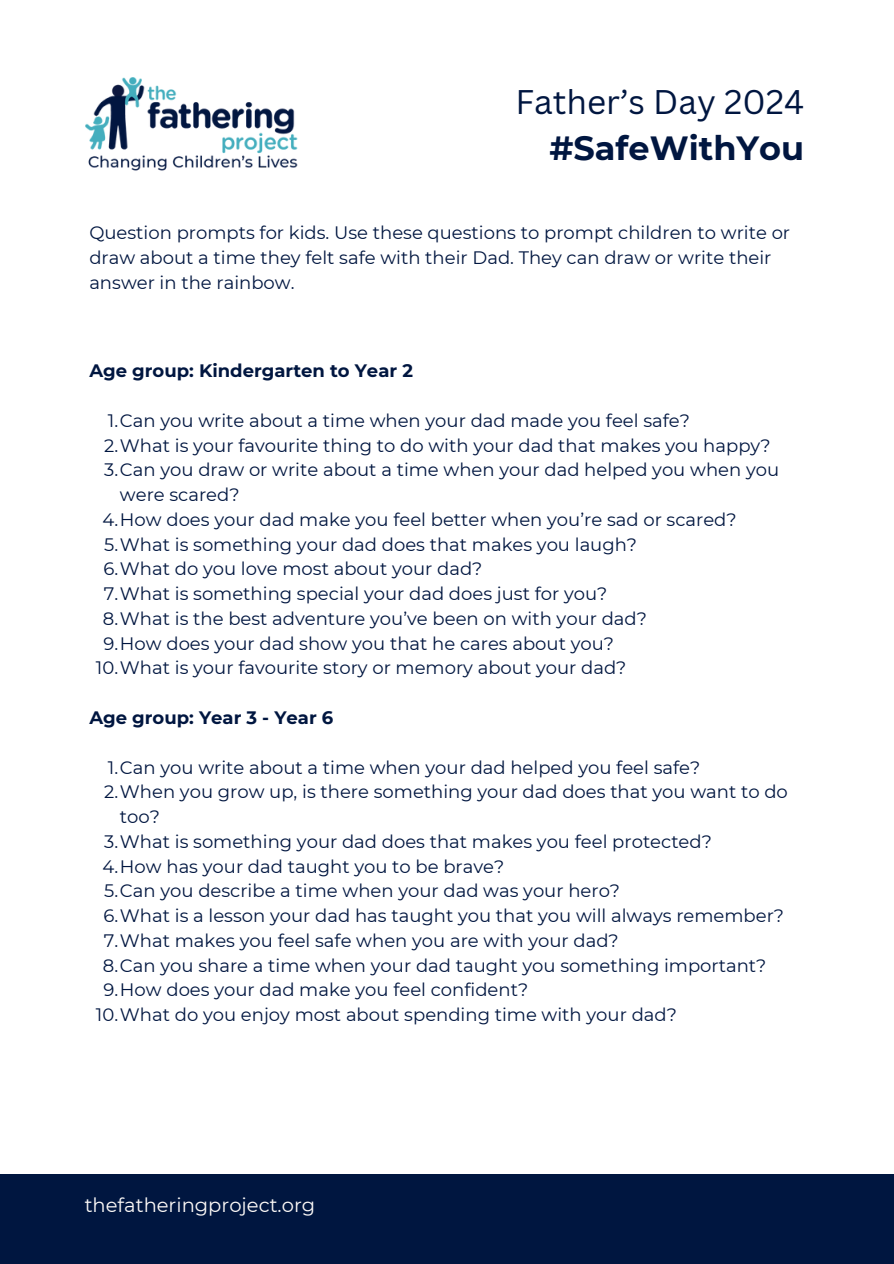
<style>
.page{position:relative;width:894px;height:1264px;background:#fff}
.page>*{position:absolute;margin:0;border:0;box-sizing:border-box;transform-origin:0 0}
.t1{font:700 33.45px "Montserrat";color:#001640}
.t2{font:33.3px "Canva Sans";color:#001640}
.t3{font:19.5px "Montserrat";color:#fdfaf8}
.t4{font:18px/24.8px "Montserrat";color:#001640}
.t5{font:700 18px "Montserrat";color:#001640}
</style>
<div class="page">
<img style="left:85px;top:77px;width:213px;height:94px">
<div style="left:0;top:1174px;width:893px;height:89px;background:#001640"></div>
<h1 class="t2" style="left:515px;top:78px;width:290px">Father’s Day 2024</h1>
<h2 class="t1" style="left:549px;top:127px;width:256px">#SafeWithYou</h2>
<p class="t4" style="left:89px;top:220px;width:702px">Question prompts for kids. Use these questions to prompt children to write or draw about a time they felt safe with their Dad. They can draw or write their answer in the rainbow.</p>
<p class="t5" style="left:89px;top:360px;width:325px">Age group: Kindergarten to Year 2</p>
<p class="t4" style="left:108px;top:408px;width:583px">1.Can you write about a time when your dad made you feel safe?</p>
<p class="t4" style="left:104px;top:433px;width:667px">2.What is your favourite thing to do with your dad that makes you happy?</p>
<p class="t4" style="left:120px;top:457px;width:660px;text-indent:-16px">3.Can you draw or write about a time when your dad helped you when you were scared?</p>
<p class="t4" style="left:102px;top:507px;width:635px">4.How does your dad make you feel better when you’re sad or scared?</p>
<p class="t4" style="left:104px;top:532px;width:534px">5.What is something your dad does that makes you laugh?</p>
<p class="t4" style="left:103px;top:556px;width:380px">6.What do you love most about your dad?</p>
<p class="t4" style="left:104px;top:581px;width:505px">7.What is something special your dad does just for you?</p>
<p class="t4" style="left:103px;top:606px;width:545px">8.What is the best adventure you’ve been on with your dad?</p>
<p class="t4" style="left:103px;top:631px;width:512px">9.How does your dad show you that he cares about you?</p>
<h3 class="t4" style="left:96px;top:655px;width:532px">10.What is your favourite story or memory about your dad?</h3>
<p class="t5" style="left:89px;top:706px;width:245px">Age group: Year 3 - Year 6</p>
<p class="t4" style="left:108px;top:754px;width:594px">1.Can you write about a time when your dad helped you feel safe?</p>
<p class="t4" style="left:120px;top:779px;width:669px;text-indent:-16px">2.When you grow up, is there something your dad does that you want to do too?</p>
<p class="t4" style="left:104px;top:829px;width:609px">3.What is something your dad does that makes you feel protected?</p>
<p class="t4" style="left:102px;top:853px;width:403px">4.How has your dad taught you to be brave?</p>
<p class="t4" style="left:104px;top:878px;width:517px">5.Can you describe a time when your dad was your hero?</p>
<p class="t4" style="left:103px;top:903px;width:682px">6.What is a lesson your dad has taught you that you will always remember?</p>
<p class="t4" style="left:104px;top:928px;width:516px">7.What makes you feel safe when you are with your dad?</p>
<p class="t4" style="left:103px;top:952px;width:665px">8.Can you share a time when your dad taught you something important?</p>
<p class="t4" style="left:103px;top:977px;width:426px">9.How does your dad make you feel confident?</p>
<p class="t4" style="left:96px;top:1002px;width:582px">10.What do you enjoy most about spending time with your dad?</p>
<h3 class="t3" style="left:85px;top:1193px;width:232px">thefatheringproject.org</h3>
</div>
